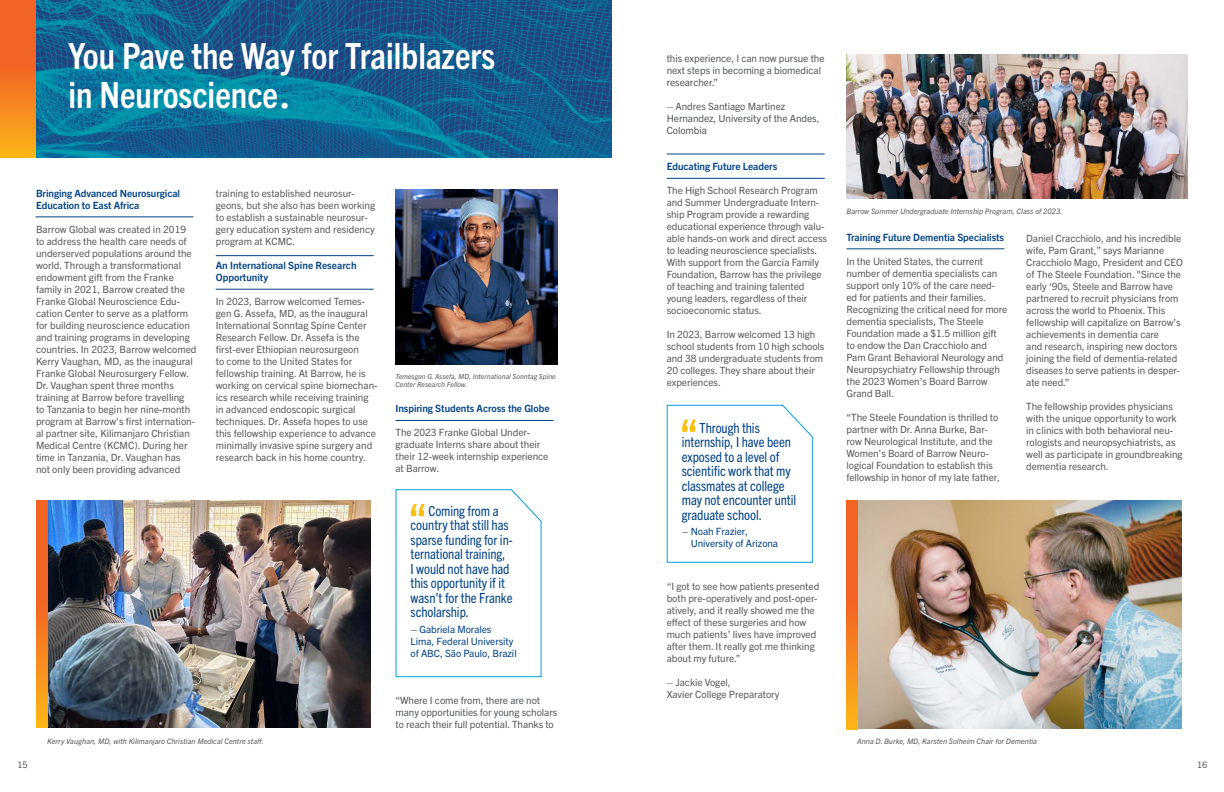
<style>
.page{position:relative;width:1224px;height:792px;background:#fff}
.page>*{position:absolute;margin:0;border:0;box-sizing:border-box;transform-origin:0 0}
.t1{font:700 condensed 36.2px/38.5px "Trade Gothic Next LT Pro";color:#fff}
.t2{font:condensed 14px/14.5px "Trade Gothic Next LT Pro";letter-spacing:-.005em;color:#014386}
.t3{font:10px/12px "Trade Gothic Next LT Pro";letter-spacing:-.005em;color:#58595b}
.t4{font:10px/12px "Trade Gothic Next LT Pro";letter-spacing:-.005em;color:#53575a}
.t5{font:700 10px/12px "Trade Gothic Next LT Pro";letter-spacing:-.005em;color:#014386}
.t6{font:10px/12px "Trade Gothic Next LT Pro";letter-spacing:-.005em;color:#014386}
.t7{font:9px "Trade Gothic Next LT Pro";color:#58595b}
.t8{font:italic 7.5px "Trade Gothic Next LT Pro";color:#58595b}
.t9{font:italic 7px/8.4px "Trade Gothic Next LT Pro";color:#58595b}
.s1{font-family:"American Typewriter";font-weight:400;font-stretch:normal;font-size:48.5px}
</style>
<div class="page">
<img style="left:36px;top:0;width:576px;height:158px">
<img style="left:396px;top:189px;width:161px;height:176px">
<svg style="left:0;top:0;width:36px;height:158px;background:#f47c20"></svg>
<img style="left:47px;top:500px;width:323px;height:228px">
<svg style="left:36px;top:500px;width:11px;height:228px;background:#f47a20"></svg>
<svg style="left:395px;top:489px;width:147px;height:189px"></svg>
<hr style="left:216px;top:289px;width:158px;height:1px;background:#014386">
<hr style="left:216px;top:255px;width:158px;height:1px;background:#014386">
<hr style="left:36px;top:217px;width:158px;height:1px;background:#014386">
<hr style="left:396px;top:420px;width:158px;height:1px;background:#014386">
<img style="left:846px;top:54px;width:342px;height:144px">
<svg style="left:666px;top:404px;width:147px;height:159px"></svg>
<hr style="left:846px;top:249px;width:158px;height:1px;background:#014386">
<hr style="left:667px;top:178px;width:158px;height:1px;background:#014386">
<hr style="left:667px;top:154px;width:158px;height:1px;background:#014386">
<img style="left:857px;top:500px;width:325px;height:229px">
<svg style="left:846px;top:500px;width:11px;height:229px;background:#f47a20"></svg>
<h1 class="t1" style="left:69px;top:35px;width:428px">You Pave the Way for Trailblazers in Neuroscience<span class="s1">.</span></h1>
<p class="t5" style="left:36px;top:187px;width:146px">Bringing Advanced Neurosurgical<br>Education to East Africa</p>
<p class="t3" style="left:36px;top:223px;width:162px">Barrow Global was created in 2019 to address the health care needs of underserved populations around the world. Through a transformational endowment gift from the Franke family in 2021, Barrow created the Franke Global Neuroscience Edu&shy;cation Center to serve as a platform for building neuroscience education and training programs in developing countries. In 2023, Barrow welcomed Kerry Vaughan, MD, as the inaugural Franke Global Neurosurgery Fellow.<br>Dr. Vaughan spent three months training at Barrow before travelling<br>to Tanzania to begin her nine-month program at Barrow's first internation&shy;al partner site, Kilimanjaro Christian Medical Centre (KCMC). During her time in Tanzania, Dr. Vaughan has not only been providing advanced</p>
<p class="t3" style="left:216px;top:187px;width:161px">training to established neurosur&shy;geons, but she also has been working to establish a sustainable neurosur&shy;gery education system and residency program at KCMC.</p>
<p class="t5" style="left:216px;top:259px;width:142px">An International Spine Research<br>Opportunity</p>
<p class="t3" style="left:216px;top:295px;width:163px">In 2023, Barrow welcomed Temes&shy;gen G. Assefa, MD, as the inaugural International Sonntag Spine Center Research Fellow. Dr. Assefa is the first-ever Ethiopian neurosurgeon<br>to come to the United States for fellowship training. At Barrow, he is working on cervical spine biomechan&shy;ics research while receiving training in advanced endoscopic surgical techniques. Dr. Assefa hopes to use this fellowship experience to advance minimally invasive spine surgery and research back in his home country.</p>
<p class="t7" style="left:18px;top:759px;width:12px">15</p>
<p class="t8" style="left:47px;top:736px;width:218px">Kerry Vaughan, MD, with Kilimanjaro Christian Medical Centre staff.</p>
<p class="t9" style="left:396px;top:372px;width:162px">Temesgen G. Assefa, MD, International Sonntag Spine<br>Center Research Fellow.</p>
<p class="t5" style="left:396px;top:402px;width:156px">Inspiring Students Across the Globe</p>
<p class="t3" style="left:396px;top:426px;width:154px">The 2023 Franke Global Under&shy;graduate Interns share about their their 12-week internship experience at Barrow.</p>
<h2 class="t2" style="left:411px;top:503px;width:104px;text-indent:18px">Coming from a country that still has sparse funding for in&shy;ternational training,<br>I would not have had this opportunity if it wasn’t for the Franke scholarship.</h2>
<p class="t6" style="left:411px;top:623px;width:108px">– Gabriela Morales<br>Lima, Federal University of ABC, São Paulo, Brazil</p>
<p class="t4" style="left:396px;top:694px;width:163px">“Where I come from, there are not many opportunities for young scholars to reach their full potential. Thanks to</p>
<p class="t4" style="left:667px;top:51px;width:159px">this experience, I can now pursue the next steps in becoming a biomedical researcher.”</p>
<p class="t4" style="left:667px;top:99px;width:154px">– Andres Santiago Martinez<br>Hernandez, University of the Andes,<br>Colombia</p>
<p class="t5" style="left:667px;top:159px;width:112px">Educating Future Leaders</p>
<p class="t3" style="left:667px;top:183px;width:162px">The High School Research Program and Summer Undergraduate Intern&shy;ship Program provide a rewarding educational experience through valu&shy;able hands-on work and direct access to leading neuroscience specialists.<br>With support from the Garcia Family Foundation, Barrow has the privilege of teaching and training talented young leaders, regardless of their socioeconomic status.</p>
<p class="t3" style="left:667px;top:327px;width:159px">In 2023, Barrow welcomed 13 high school students from 10 high schools and 38 undergraduate students from<br>20 colleges. They share about their experiences.</p>
<h2 class="t2" style="left:682px;top:419px;width:116px;text-indent:18px">Through this internship, I have been exposed to a level of scientific work that my classmates at college may not encounter until graduate school.</h2>
<p class="t6" style="left:691px;top:524px;width:89px;text-indent:-9px">– Noah Frazier,<br>University of Arizona</p>
<p class="t3" style="left:667px;top:579px;width:154px">“I got to see how patients presented both pre-operatively and post-oper&shy;atively, and it really showed me the effect of these surgeries and how much patients’ lives have improved after them. It really got me thinking about my future.”</p>
<p class="t3" style="left:667px;top:675px;width:114px">– Jackie Vogel,<br>Xavier College Preparatory</p>
<p class="t8" style="left:846px;top:206px;width:218px">Barrow Summer Undergraduate Internship Program, Class of 2023.</p>
<p class="t5" style="left:846px;top:231px;width:159px">Training Future Dementia Specialists</p>
<p class="t3" style="left:846px;top:255px;width:162px">In the United States, the current number of dementia specialists can support only 10% of the care need&shy;ed for patients and their families.<br>Recognizing the critical need for more dementia specialists, The Steele<br>Foundation made a $1.5 million gift to endow the Dan Cracchiolo and<br>Pam Grant Behavioral Neurology and<br>Neuropsychiatry Fellowship through the 2023 Women’s Board Barrow<br>Grand Ball.</p>
<p class="t3" style="left:846px;top:411px;width:155px">“The Steele Foundation is thrilled to partner with Dr. Anna Burke, Bar&shy;row Neurological Institute, and the Women’s Board of Barrow Neuro&shy;logical Foundation to establish this fellowship in honor of my late father,</p>
<p class="t3" style="left:1026px;top:232px;width:158px">Daniel Cracchiolo, and his incredible wife, Pam Grant,” says Marianne Cracchiolo Mago, President and CEO of The Steele Foundation. "Since the early ‘90s, Steele and Barrow have partnered to recruit physicians from across the world to Phoenix. This fellowship will capitalize on Barrow’s achievements in dementia care<br>and research, inspiring new doctors joining the field of dementia-related diseases to serve patients in desper&shy;ate need.”</p>
<p class="t3" style="left:1026px;top:400px;width:158px">The fellowship provides physicians with the unique opportunity to work in clinics with both behavioral neu&shy;rologists and neuropsychiatrists, as well as participate in groundbreaking dementia research.</p>
<p class="t8" style="left:857px;top:736px;width:181px">Anna D. Burke, MD, Karsten Solheim Chair for Dementia</p>
<p class="t7" style="left:1197px;top:759px;width:12px">16</p>
</div>
